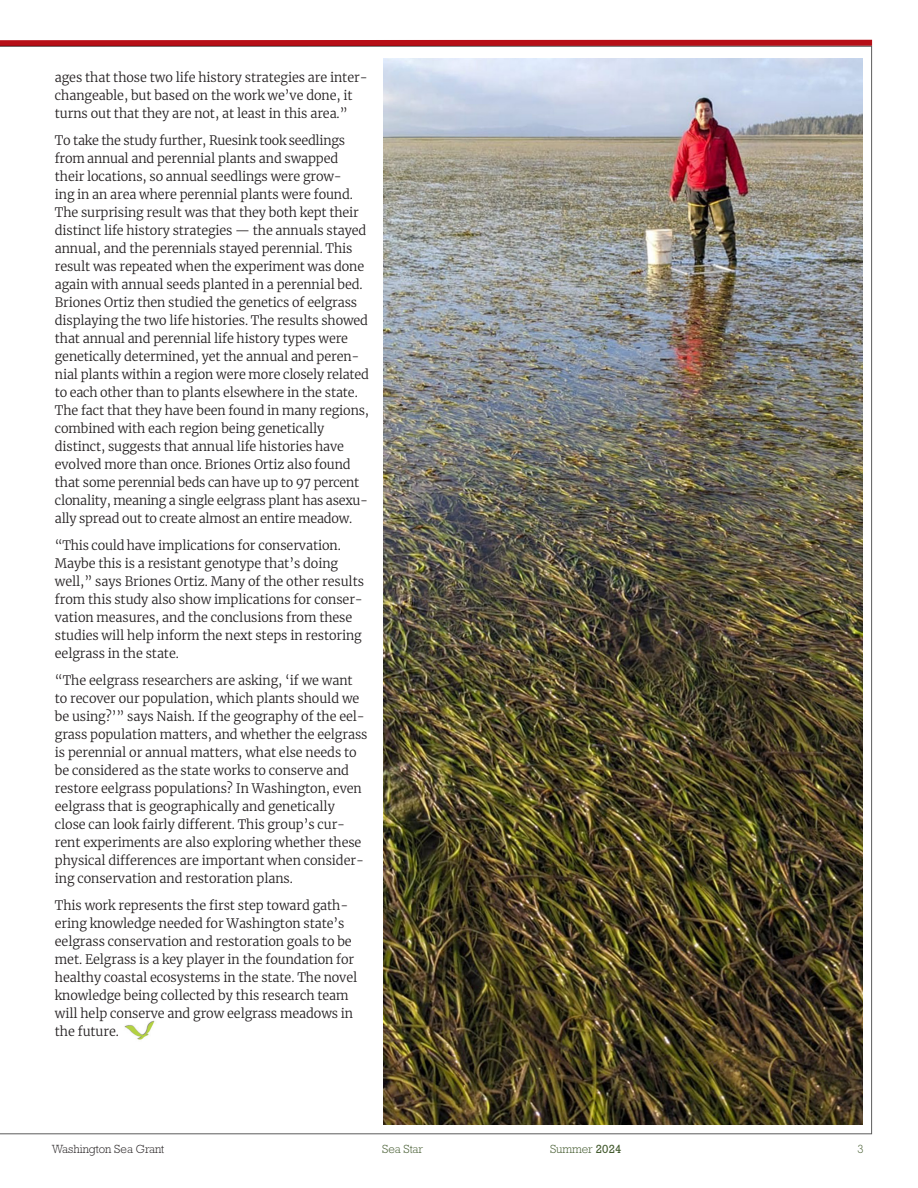
<style>
.page{position:relative;width:918px;height:1188px;background:#fff}
.page>*{position:absolute;margin:0;border:0;box-sizing:border-box;transform-origin:0 0}
.Body_Text{font:300 13.05px/18px "Merriweather";letter-spacing:-.005em;color:#231f20}
.t1{font:300 12px "Rockwell Std";color:#231f20}
.t2{font:300 12px "Rockwell Std";letter-spacing:-.005em;color:#435a2e}
.s1{font-weight:400}
</style>
<div class="page">
<svg style="left:0;top:39px;width:873px;height:9px;background:#bd3138"></svg>
<img style="left:0;top:46px;width:872px;height:1088px">
<p class="Body_Text" style="left:55px;top:68px;width:314px">ages that those two life history strategies are inter&shy;changeable, but based on the work we’ve done, it turns out that they are not, at least in this area.”</p>
<p class="Body_Text" style="left:55px;top:131px;width:316px">To take the study further, Ruesink took seedlings from annual and perennial plants and swapped their locations, so annual seedlings were grow-<br>ing in an area where perennial plants were found.<br>The surprising result was that they both kept their distinct life history strategies — the annuals stayed annual, and the perennials stayed perennial. This result was repeated when the experiment was done again with annual seeds planted in a perennial bed.<br>Briones Ortiz then studied the genetics of eelgrass displaying the two life histories. The results showed that annual and perennial life history types were genetically determined, yet the annual and peren&shy;nial plants within a region were more closely related to each other than to plants elsewhere in the state.<br>The fact that they have been found in many regions, combined with each region being genetically distinct, suggests that annual life histories have evolved more than once. Briones Ortiz also found that some perennial beds can have up to 97 percent clonality, meaning a single eelgrass plant has asexu&shy;ally spread out to create almost an entire meadow.</p>
<p class="Body_Text" style="left:55px;top:536px;width:311px">“This could have implications for conservation.<br>Maybe this is a resistant genotype that’s doing well,” says Briones Ortiz. Many of the other results from this study also show implications for conser&shy;vation measures, and the conclusions from these studies will help inform the next steps in restoring eelgrass in the state.</p>
<p class="Body_Text" style="left:55px;top:671px;width:314px">“The eelgrass researchers are asking, ‘if we want to recover our population, which plants should we be using?’” says Naish. If the geography of the eel&shy;grass population matters, and whether the eelgrass is perennial or annual matters, what else needs to be considered as the state works to conserve and restore eelgrass populations? In Washington, even eelgrass that is geographically and genetically close can look fairly different. This group’s cur&shy;rent experiments are also exploring whether these physical differences are important when consider&shy;ing conservation and restoration plans.</p>
<p class="Body_Text" style="left:55px;top:896px;width:304px">This work represents the first step toward gath&shy;ering knowledge needed for Washington state’s eelgrass conservation and restoration goals to be met. Eelgrass is a key player in the foundation for healthy coastal ecosystems in the state. The novel knowledge being collected by this research team will help conserve and grow eelgrass meadows in the future.</p>
<p class="t1" style="left:52px;top:1142px;width:114px">Washington Sea Grant</p>
<p class="t2" style="left:382px;top:1142px;width:42px">Sea Star</p>
<p class="t2" style="left:550px;top:1142px;width:73px">Summer <span class="s1">2024</span></p>
<p class="t2" style="left:858px;top:1142px;width:8px">3</p>
</div>
